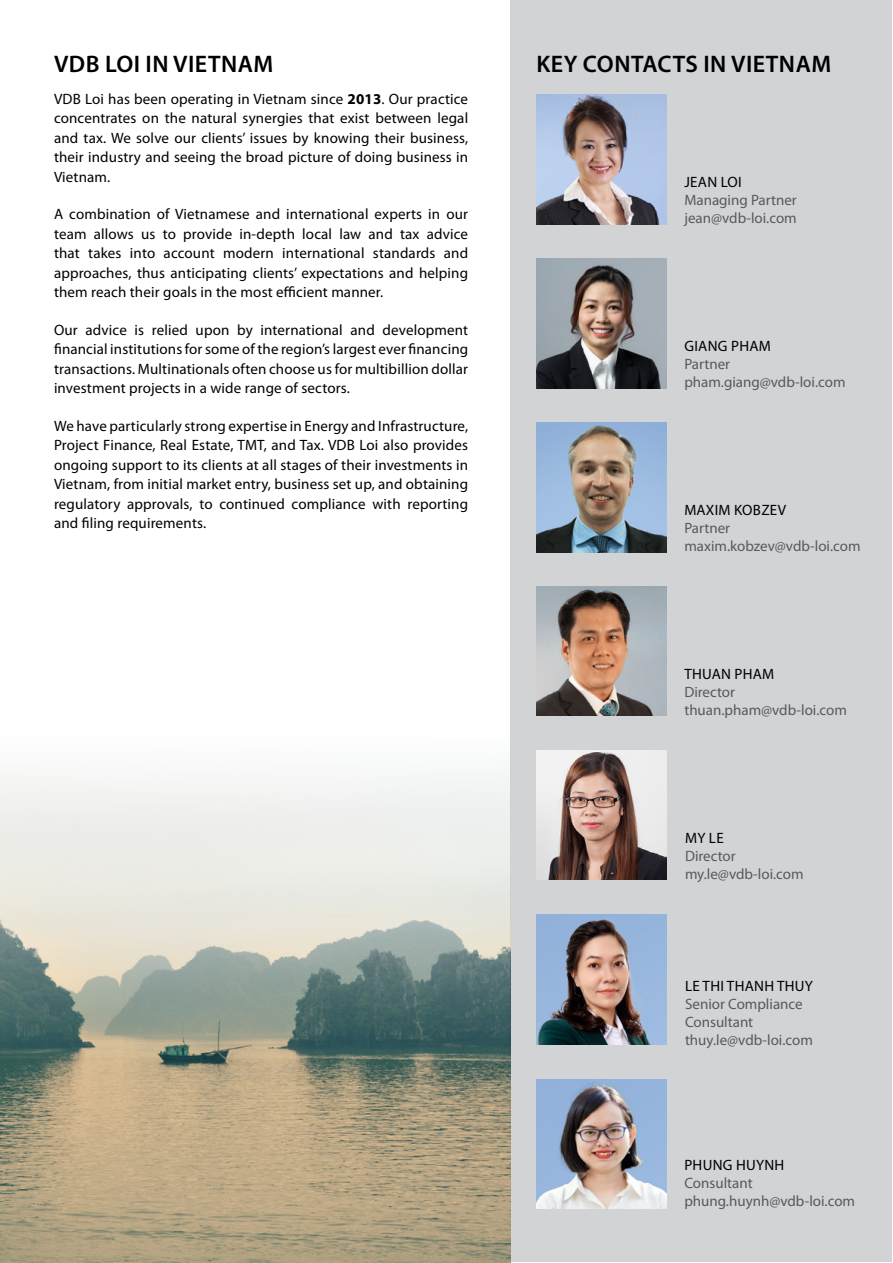
<style>
.page{position:relative;width:893px;height:1263px;background:#fff}
.page>*{position:absolute;margin:0;border:0;box-sizing:border-box;transform-origin:0 0}
.t1{font:600 24px "Myriad Pro";letter-spacing:.02em;color:#000}
.t2{font:15px/19.5px "Myriad Pro";letter-spacing:.01em;color:#000;text-align:justify}
.t3{font:15px/18px "Myriad Pro";color:#58595b}
.s1{font-weight:700}
</style>
<div class="page">
<div style="left:510px;top:1px;width:382px;height:1261px;background:#d1d3d4"></div>
<img style="left:536px;top:94px;width:130px;height:130px">
<img style="left:536px;top:422px;width:130px;height:130px">
<img style="left:536px;top:258px;width:130px;height:130px">
<img style="left:536px;top:586px;width:130px;height:130px">
<img style="left:536px;top:750px;width:130px;height:130px">
<img style="left:536px;top:915px;width:130px;height:129px">
<img style="left:536px;top:1079px;width:130px;height:130px">
<img style="left:0;top:776px;width:510px;height:486px">
<h1 class="t1" style="left:54px;top:49px;width:221px">VDB LOI IN VIETNAM</h1>
<p class="t2" style="left:54px;top:88px;width:416px">VDB Loi has been operating in Vietnam since <span class="s1">2013</span>. Our practice concentrates on the natural synergies that exist between legal and tax. We solve our clients’ issues by knowing their business, their industry and seeing the broad picture of doing business in Vietnam.</p>
<p class="t2" style="left:54px;top:204px;width:416px">A combination of Vietnamese and international experts in our team allows us to provide in-depth local law and tax advice that takes into account modern international standards and approaches, thus anticipating clients’ expectations and helping them reach their goals in the most efficient manner.</p>
<p class="t2" style="left:54px;top:319px;width:416px">Our advice is relied upon by international and development financial institutions for some of the region’s largest ever financing transactions. Multinationals often choose us for multibillion dollar investment projects in a wide range of sectors.</p>
<p class="t2" style="left:54px;top:415px;width:416px">We have particularly strong expertise in Energy and Infrastructure, Project Finance, Real Estate, TMT, and Tax. VDB Loi also provides ongoing support to its clients at all stages of their investments in Vietnam, from initial market entry, business set up, and obtaining regulatory approvals, to continued compliance with reporting and filing requirements.</p>
<h1 class="t1" style="left:536px;top:49px;width:296px">KEY CONTACTS IN VIETNAM</h1>
<p class="t2" style="left:684px;top:172px;width:59px">JEAN LOI</p>
<p class="t3" style="left:684px;top:191px;width:114px">Managing Partner jean@vdb-loi.com</p>
<p class="t2" style="left:684px;top:336px;width:88px">GIANG PHAM</p>
<p class="t3" style="left:684px;top:354px;width:163px">Partner pham.giang@vdb-loi.com</p>
<p class="t2" style="left:684px;top:500px;width:103px">MAXIM KOBZEV</p>
<p class="t3" style="left:684px;top:518px;width:178px">Partner maxim.kobzev@vdb-loi.com</p>
<p class="t2" style="left:684px;top:664px;width:91px">THUAN PHAM</p>
<p class="t3" style="left:684px;top:682px;width:164px">Director thuan.pham@vdb-loi.com</p>
<p class="t2" style="left:685px;top:828px;width:40px">MY LE</p>
<p class="t3" style="left:685px;top:847px;width:120px">Director my.le@vdb-loi.com</p>
<p class="t2" style="left:685px;top:976px;width:129px">LE THI THANH THUY</p>
<p class="t3" style="left:685px;top:995px;width:129px">Senior Compliance<br>Consultant thuy.le@vdb-loi.com</p>
<p class="t2" style="left:684px;top:1155px;width:102px">PHUNG HUYNH</p>
<p class="t3" style="left:684px;top:1174px;width:172px">Consultant phung.huynh@vdb-loi.com</p>
</div>
